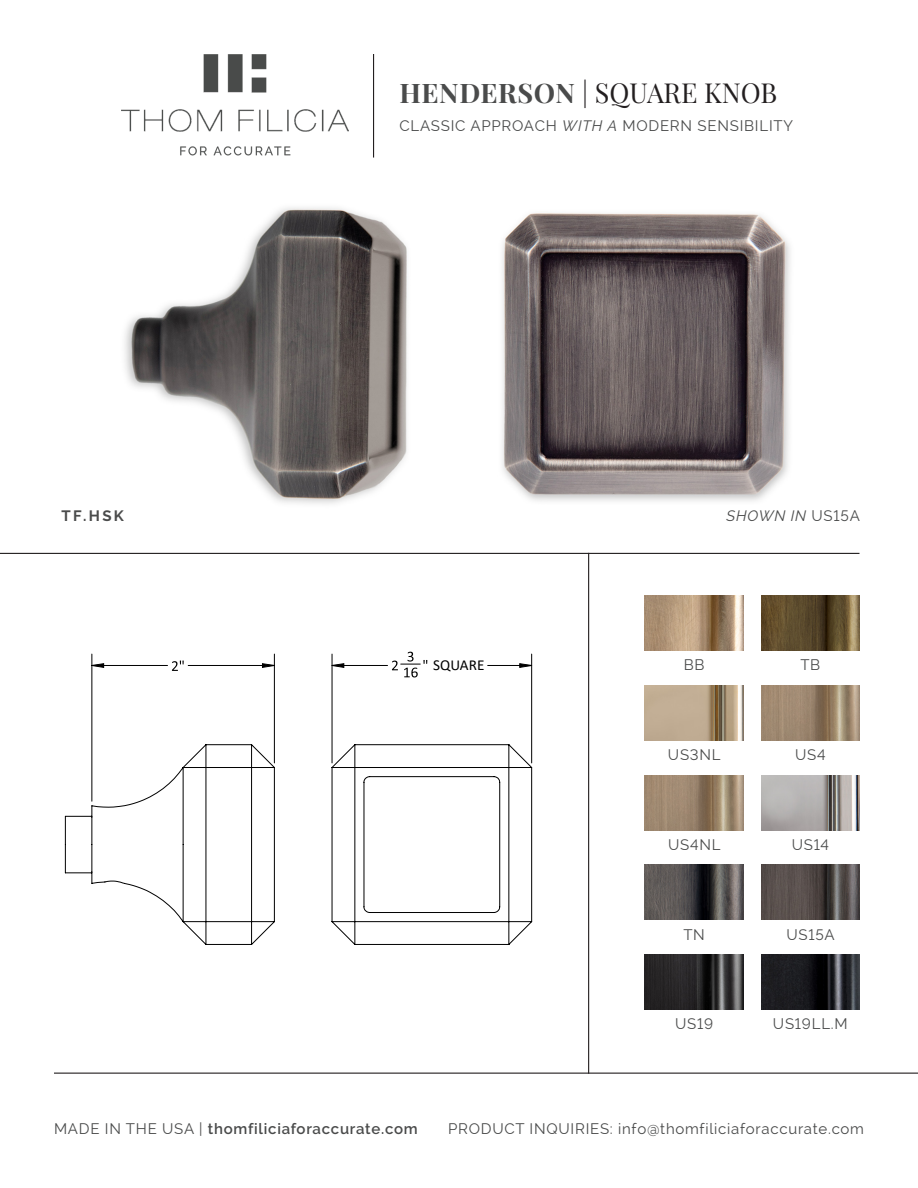
<style>
.page{position:relative;width:918px;height:1188px;background:#fff}
.page>*{position:absolute;margin:0;border:0;box-sizing:border-box;transform-origin:0 0}
.t1{font:27px "Playfair Display";letter-spacing:-.005em;color:#231f20}
.t2{font:15.15px "Calibri";color:#000}
.t3{font:15px "Raleway";letter-spacing:.05em;color:#4a4b4b}
.t4{font:600 15px "Raleway";letter-spacing:.05em;color:#4a4b4b}
.t5{font:italic 15px "Raleway";letter-spacing:.05em;color:#4a4b4b}
.t6{font:700 15px "Raleway";color:#4a4b4b}
.s1{font-weight:700;color:#4a4b4b}
.s2{font-style:italic}
.s3{font-style:normal}
.s4{font-weight:400}
</style>
<div class="page">
<img style="left:121px;top:54px;width:228px;height:102px">
<hr style="left:373px;top:54px;width:1px;height:104px;background:#231f20">
<hr style="left:92px;top:654px;width:1px;height:147px;background:#000">
<hr style="left:274px;top:654px;width:1px;height:109px;background:#000">
<hr style="left:445px;top:654px;width:1px;height:109px;background:#000">
<hr style="left:645px;top:654px;width:1px;height:109px;background:#000">
<svg style="left:91px;top:661px;width:184px;height:10px"></svg>
<svg style="left:64px;top:743px;width:211px;height:202px"></svg>
<hr style="left:318px;top:654px;width:1px;height:147px;background:#000">
<hr style="left:332px;top:654px;width:1px;height:109px;background:#000">
<hr style="left:531px;top:654px;width:1px;height:109px;background:#000">
<svg style="left:318px;top:652px;width:214px;height:25px"></svg>
<svg style="left:331px;top:743px;width:202px;height:202px"></svg>
<img style="left:124px;top:207px;width:283px;height:297px">
<img style="left:502px;top:213px;width:288px;height:288px">
<hr style="left:0;top:553px;width:859px;height:1px;background:#231f20">
<hr style="left:54px;top:1073px;width:864px;height:1px;background:#231f20">
<hr style="left:588px;top:553px;width:1px;height:521px;background:#231f20">
<img style="left:645px;top:596px;width:98px;height:55px">
<img style="left:645px;top:685px;width:98px;height:55px">
<img style="left:645px;top:775px;width:98px;height:55px">
<img style="left:645px;top:865px;width:98px;height:55px">
<img style="left:645px;top:955px;width:98px;height:55px">
<img style="left:761px;top:596px;width:99px;height:55px">
<img style="left:761px;top:685px;width:99px;height:55px">
<img style="left:761px;top:775px;width:99px;height:55px">
<img style="left:761px;top:865px;width:99px;height:55px">
<img style="left:761px;top:955px;width:99px;height:55px">
<p class="t6" style="left:62px;top:508px;width:64px">TF.HSK</p>
<p class="t1" style="left:400px;top:72px;width:379px"><span class="s1">HENDERSON</span> | SQUARE KNOB</p>
<p class="t3" style="left:400px;top:117px;width:395px">CLASSIC APPROACH <span class="s2">WITH A</span> MODERN SENSIBILITY</p>
<p class="t2" style="left:433px;top:655px;width:53px">SQUARE</p>
<p class="t5" style="left:727px;top:507px;width:135px">SHOWN IN <span class="s3">US15A</span></p>
<p class="t3" style="left:684px;top:656px;width:22px">BB</p>
<p class="t3" style="left:800px;top:656px;width:21px">TB</p>
<p class="t3" style="left:668px;top:746px;width:54px">US3NL</p>
<p class="t3" style="left:795px;top:746px;width:32px">US4</p>
<p class="t3" style="left:668px;top:836px;width:54px">US4NL</p>
<p class="t3" style="left:792px;top:836px;width:39px">US14</p>
<p class="t3" style="left:683px;top:926px;width:23px">TN</p>
<p class="t3" style="left:786px;top:926px;width:50px">US15A</p>
<p class="t3" style="left:675px;top:1015px;width:40px">US19</p>
<p class="t3" style="left:773px;top:1015px;width:76px">US19LL.M</p>
<p class="t4" style="left:54px;top:1120px;width:365px"><span class="s4">MADE IN THE USA |</span> thomfiliciaforaccurate.com</p>
<p class="t3" style="left:448px;top:1120px;width:417px">PRODUCT INQUIRIES: info@thomfiliciaforaccurate.com</p>
</div>
